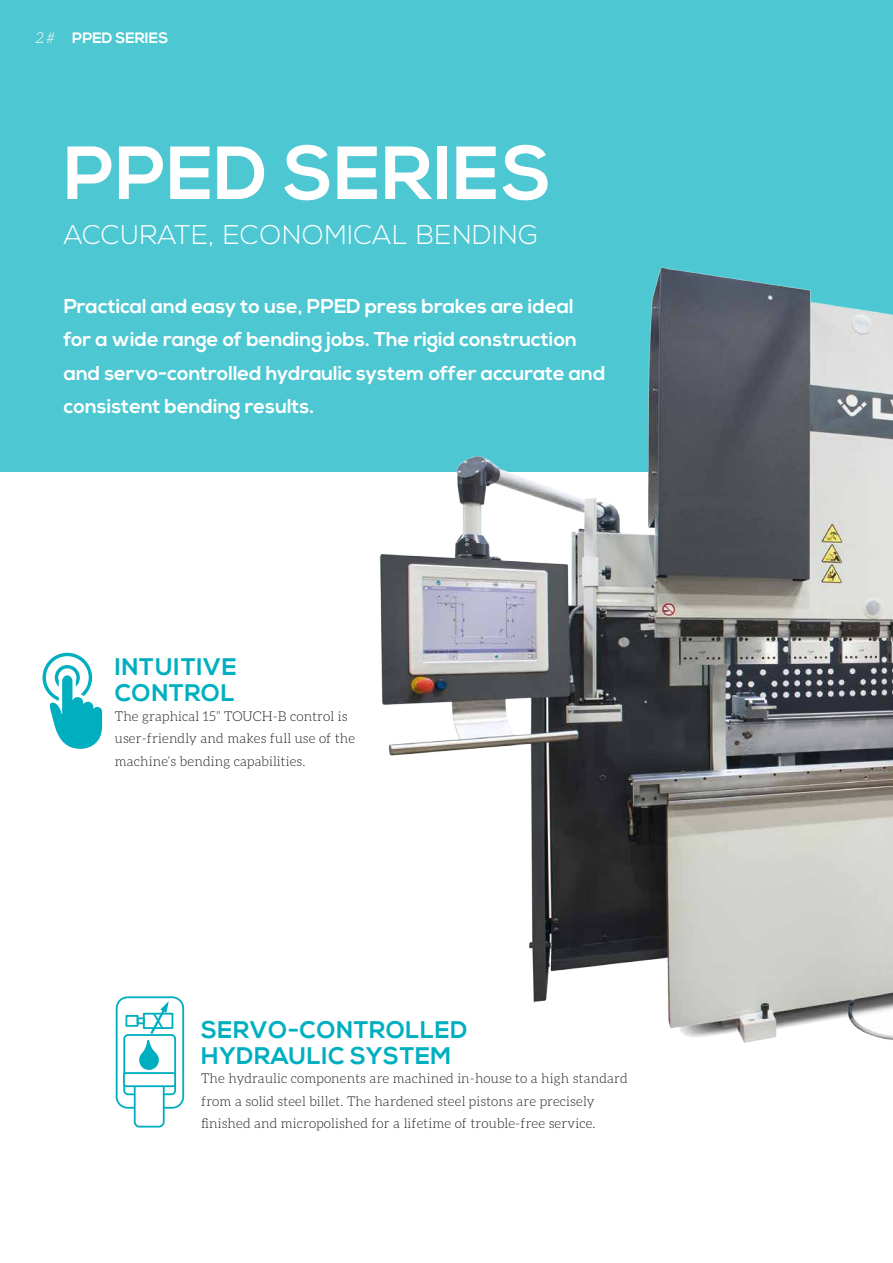
<style>
.page{position:relative;width:893px;height:1263px;background:#fff}
.page>*{position:absolute;margin:0;border:0;box-sizing:border-box;transform-origin:0 0}
.t1{font:700 75px "Nexa";letter-spacing:.01em;color:#fff}
.t2{font:300 27px "Nexa";letter-spacing:.025em;color:#fff}
.t3{font:700 24px/25.7px "Nexa";letter-spacing:.025em;color:#00afbf}
.t4{font:700 20.1px/33.5px "Nexa";color:#fff}
.t5{font:700 15px "Nexa";color:#fff}
.t6{font:italic 300 15px "Aleo";color:#fff}
.t7{font:300 13.5px/22.6px "Aleo";letter-spacing:.01em;color:#1d1d1b}
</style>
<div class="page">
<div style="left:0;top:0;width:893px;height:471px;background:#4dc7d2"></div>
<img style="left:337px;top:267px;width:556px;height:776px">
<svg style="left:43px;top:653px;width:59px;height:96px"></svg>
<div style="left:116px;top:996px;width:68px;height:113px;border:2px solid #00afbf;border-radius:11px"></div>
<div style="left:123px;top:1034px;width:53px;height:61px;border:2px solid #00afbf;border-radius:4px"></div>
<div style="left:135px;top:1081px;width:29px;height:46px;background:#fff;border-radius:5px"></div>
<div style="left:134px;top:1080px;width:31px;height:47px;border:2px solid #00afbf;border-radius:5px"></div>
<div style="left:124px;top:1073px;width:51px;height:13px;background:#fff;border-radius:2px"></div>
<div style="left:123px;top:1072px;width:53px;height:15px;border:2px solid #00afbf;border-radius:2px"></div>
<div style="left:125px;top:1015px;width:14px;height:12px;border:2px solid #00afbf"></div>
<div style="left:137px;top:1017px;width:8px;height:7px;border:2px solid #00afbf"></div>
<div style="left:143px;top:1013px;width:30px;height:16px;border:2px solid #00afbf"></div>
<svg style="left:139px;top:1001px;width:31px;height:69px"></svg>
<p class="t6" style="left:36px;top:29px;width:21px">2#</p>
<p class="t5" style="left:72px;top:29px;width:98px">PPED SERIES</p>
<h1 class="t1" style="left:64px;top:130px;width:489px">PPED SERIES</h1>
<h2 class="t2" style="left:64px;top:219px;width:476px">ACCURATE, ECONOMICAL BENDING</h2>
<h3 class="t4" style="left:64px;top:290px;width:543px">Practical and easy to use, PPED press brakes are ideal for a wide range of bending jobs. The rigid construction and servo-controlled hydraulic system offer accurate and consistent bending results.</h3>
<h3 class="t3" style="left:115px;top:655px;width:123px">INTUITIVE<br>CONTROL</h3>
<p class="t7" style="left:115px;top:705px;width:242px">The graphical 15” TOUCH-B control is user-friendly and makes full use of the machine’s bending capabilities.</p>
<h3 class="t3" style="left:201px;top:1018px;width:268px">SERVO-CONTROLLED<br>HYDRAULIC SYSTEM</h3>
<p class="t7" style="left:201px;top:1067px;width:428px">The hydraulic components are machined in-house to a high standard from a solid steel billet. The hardened steel pistons are precisely finished and micropolished for a lifetime of trouble-free service.</p>
</div>
